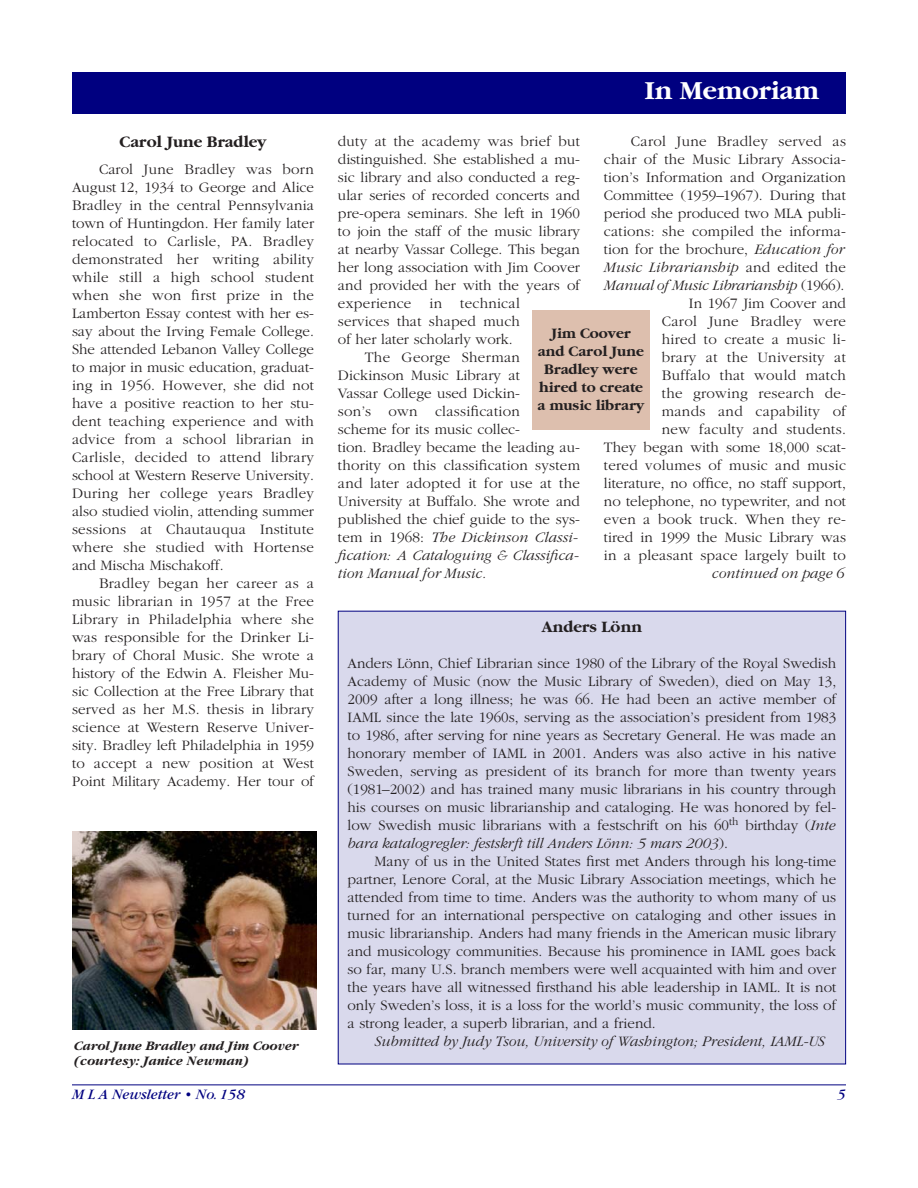
<style>
.page{position:relative;width:918px;height:1188px;background:#fff}
.page>*{position:absolute;margin:0;border:0;box-sizing:border-box;transform-origin:0 0}
.t1{font:700 27px "Garamond";color:#fff}
.t2{font:700 16.5px "Garamond";color:#231f20}
.t3{font:300 15px/18px "Garamond";color:#231f20;text-align:justify}
.t4{font:italic 300 15px "Garamond";color:#231f20}
.t5{font:300 15px "Garamond";letter-spacing:.02em;color:#231f20}
.t6{font:700 15px/18px "Garamond";color:#231f20;text-align:center}
.t7{font:italic 15px "Garamond";color:#000080}
.t8{font:italic 700 13.5px "Garamond";color:#231f20}
.s1{font-style:normal}
.s2{font-style:italic}
</style>
<div class="page">
<hr style="left:72px;top:1084px;width:774px;height:1px;background:#000080">
<div style="left:72px;top:72px;width:774px;height:42px;background:#000080"></div>
<div style="left:532px;top:310px;width:118px;height:120px;background:#ddbfae"></div>
<img style="left:73px;top:831px;width:243px;height:199px">
<div style="left:339px;top:612px;width:506px;height:452px;background:#d9d9ec"></div>
<p class="t2" style="left:119px;top:135px;width:149px">Carol June Bradley</p>
<p class="t3" style="left:72px;top:161px;width:244px;text-indent:27px">Carol June Bradley was born August 12, 1934 to George and Alice Bradley in the central Pennsylvania town of Huntingdon. Her family later relocated to Carlisle, PA. Bradley demonstrated her writing ability while still a high school student when she won first prize in the Lamberton Essay contest with her es&shy;say about the Irving Female College.<br>She attended Lebanon Valley College to major in music education, graduat&shy;ing in 1956. However, she did not have a positive reaction to her stu&shy;dent teaching experience and with advice from a school librarian in Carlisle, decided to attend library school at Western Reserve University.<br>During her college years Bradley also studied violin, attending summer sessions at Chautauqua Institute where she studied with Hortense and Mischa Mischakoff.</p>
<p class="t3" style="left:72px;top:575px;width:244px;text-indent:27px">Bradley began her career as a music librarian in 1957 at the Free Library in Philadelphia where she was responsible for the Drinker Li - brary of Choral Music. She wrote a history of the Edwin A. Fleisher Mu - sic Collection at the Free Library that served as her M.S. thesis in library science at Western Reserve Univer - sity. Bradley left Philadelphia in 1959 to accept a new position at West Point Military Academy. Her tour of</p>
<h1 class="t1" style="left:645px;top:80px;width:176px">In Memoriam</h1>
<p class="t3" style="left:338px;top:133px;width:243px">duty at the academy was brief but</p>
<p class="t3" style="left:338px;top:151px;width:244px">distinguished. She established a mu-</p>
<p class="t3" style="left:338px;top:169px;width:243px">sic library and also conducted a reg-</p>
<p class="t3" style="left:338px;top:187px;width:243px">ular series of recorded concerts and</p>
<p class="t3" style="left:338px;top:205px;width:243px">pre-opera seminars. She left in 1960</p>
<p class="t3" style="left:338px;top:223px;width:243px">to join the staff of the music library</p>
<p class="t3" style="left:338px;top:241px;width:244px">at nearby Vassar College. This began</p>
<p class="t3" style="left:338px;top:259px;width:243px">her long association with Jim Coover</p>
<p class="t3" style="left:338px;top:277px;width:243px">and provided her with the years of</p>
<p class="t5" style="left:338px;top:297px;width:183px">experience in technical</p>
<p class="t3" style="left:338px;top:313px;width:183px">services that shaped much</p>
<p class="t3" style="left:338px;top:331px;width:176px">of her later scholarly work.</p>
<p class="t5" style="left:365px;top:351px;width:156px">The George Sherman</p>
<p class="t3" style="left:338px;top:367px;width:183px">Dickinson Music Library at</p>
<p class="t3" style="left:338px;top:385px;width:183px">Vassar College used Dickin -</p>
<p class="t5" style="left:338px;top:405px;width:183px">son’s own classification</p>
<p class="t3" style="left:338px;top:421px;width:183px">scheme for its music collec-</p>
<p class="t3" style="left:338px;top:439px;width:244px">tion. Bradley became the leading au-</p>
<p class="t3" style="left:338px;top:457px;width:244px">thority on this classification system</p>
<p class="t5" style="left:338px;top:477px;width:243px">and later adopted it for use at the</p>
<p class="t3" style="left:338px;top:493px;width:244px">University at Buffalo. She wrote and</p>
<p class="t3" style="left:338px;top:511px;width:244px">published the chief guide to the sys-</p>
<p class="t4" style="left:338px;top:531px;width:241px"><span class="s1">tem in 1968:</span> The Dickinson Classi -</p>
<p class="t4" style="left:338px;top:549px;width:242px">fication: A Cata loguing &amp; Classifica -</p>
<p class="t4" style="left:338px;top:567px;width:150px">tion Manual for Music.</p>
<p class="t3" style="left:604px;top:133px;width:244px;text-align:right">Carol June Bradley served as chair of the Music Library Associa - tion’s Information and Organization<br>Committee (1959–1967). During that period she produced two MLA publi&shy;cations: she compiled the informa&shy;tion for the brochure, <span class="s2">Education for<br>Music Librarianship</span> and edited the<br><span class="s2">Manual of Music Librarianship</span> (1966).<br>In 1967 Jim Coover and<br>Carol June Bradley were<br>hired to create a music li-<br>brary at the University at<br>Buffalo that would match<br>the growing research de-<br>mands and capability of<br>new faculty and students.<br>They began with some 18,000 scat&shy;tered volumes of music and music literature, no office, no staff support, no telephone, no typewriter, and not even a book truck. When they re&shy;tired in 1999 the Music Library was in a pleasant space largely built to</p>
<p class="t4" style="left:712px;top:567px;width:134px">continued on page 6</p>
<p class="t6" style="left:537px;top:325px;width:108px">Jim Coover and Carol June<br>Bradley were hired to create a music library</p>
<p class="t2" style="left:542px;top:621px;width:102px">Anders Lönn</p>
<p class="t3" style="left:348px;top:656px;width:490px">Anders Lönn, Chief Librarian since 1980 of the Library of the Royal Swedish Academy of Music (now the Music Library of Sweden), died on May 13, 2009 after a long illness; he was 66. He had been an active member of IAML since the late 1960s, serving as the association’s president from 1983 to 1986, after serving for nine years as Secretary General. He was made an honorary member of IAML in 2001. Anders was also active in his native Sweden, serving as president of its branch for more than twenty years (1981–2002) and has trained many music librarians in his country through his courses on music librarianship and cataloging. He was honored by fel&shy;low Swedish music librarians with a festschrift on his 60<sup>th</sup> birthday (<span class="s2">Inte bara katalogregler: festskrft till Anders Lönn: 5 mars 2003</span>).</p>
<p class="t3" style="left:348px;top:854px;width:490px;text-indent:27px">Many of us in the United States first met Anders through his long-time partner, Lenore Coral, at the Music Library Association meetings, which he attended from time to time. Anders was the authority to whom many of us turned for an international perspective on cataloging and other issues in music librarianship. Anders had many friends in the American music library and musicology communities. Because his prominence in IAML goes back so far, many U.S. branch members were well acquainted with him and over the years have all witnessed firsthand his able leadership in IAML. It is not only Sweden’s loss, it is a loss for the world’s music community, the loss of a strong leader, a superb librarian, and a friend.</p>
<p class="t8" style="left:73px;top:1041px;width:226px">Carol June Bradley and Jim Coover</p>
<p class="t4" style="left:375px;top:1036px;width:452px">Submitted by Judy Tsou, University of Washington; President, IAML-US</p>
<p class="t8" style="left:73px;top:1056px;width:177px">(courtesy: Janice Newman)</p>
<p class="t7" style="left:72px;top:1089px;width:174px">M L A Newsletter • No. 158</p>
<p class="t7" style="left:838px;top:1089px;width:10px">5</p>
</div>
